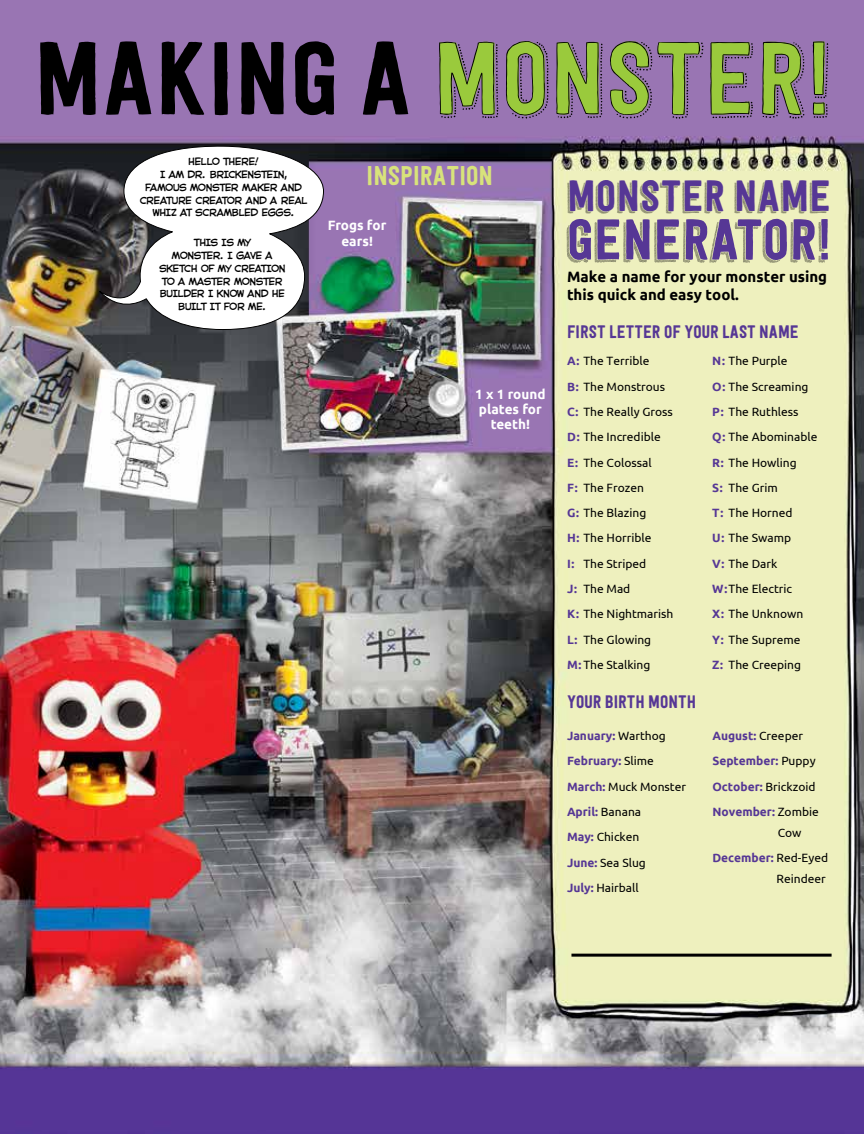
<style>
.page{position:relative;width:864px;height:1134px;background:#fff}
.page>*{position:absolute;margin:0;border:0;box-sizing:border-box;transform-origin:0 0}
.t1{font:102.45px "Festivo LC Outline Dots Final";letter-spacing:.01em;color:#000}
.t2{font:56.85px "Festivo LC Basic Final";letter-spacing:.01em;color:#563795}
.t3{font:43.5px "Festivo LC Basic Final";letter-spacing:.01em;color:#563795}
.t4{font:27px "Festivo LC Basic Final";color:#d8e37b}
.t5{font:18px "Festivo LC Basic Final";color:#563795}
.t6{font:700 15px/18px "Ubuntu";color:#000}
.t7{font:700 13.5px/15px "Ubuntu";color:#fff;text-align:center}
.t8{font:12px/25.3px "Ubuntu";color:#000}
.t9{font:700 12px/25.3px "Ubuntu";color:#563795}
.t10{font:9px/12.8px "CC Astro City Int Regular Final";letter-spacing:-.035em;color:#000;text-align:center}
.s1{font-family:"Festivo LC Basic Final"}
.s2{font-weight:700;color:#563795}
.s3{font-weight:400;color:#000}
</style>
<div class="page">
<img style="left:0;top:0;width:864px;height:1134px">
<svg style="left:99px;top:145px;width:225px;height:185px"></svg>
<hr style="left:571px;top:954px;width:261px;height:3px;background:#000">
<h1 class="t1" style="left:34px;top:16px;width:798px"><span class="s1">MAKING A</span> MONSTER!</h1>
<p class="t10" style="left:140px;top:155px;width:170px">HELLO THERE!<br>I AM DR. BRICKENSTEIN,<br>FAMOUS MONSTER MAKER AND<br>CREATURE CREATOR AND A REAL<br>WHIZ AT SCRAMBLED EGGS.</p>
<p class="t10" style="left:159px;top:236px;width:128px">THIS IS MY<br>MONSTER. I GAVE A<br>SKETCH OF MY CREATION<br>TO A MASTER MONSTER<br>BUILDER I KNOW AND HE<br>BUILT IT FOR ME.</p>
<h3 class="t4" style="left:367px;top:159px;width:128px">INSPIRATION</h3>
<h3 class="t3" style="left:567px;top:170px;width:266px">MONSTER NAME</h3>
<h2 class="t2" style="left:567px;top:205px;width:266px">GENERATOR!</h2>
<p class="t7" style="left:328px;top:216px;width:60px;line-height:16.5px">Frogs for ears!</p>
<p class="t6" style="left:567px;top:267px;width:262px">Make a name for your monster using this quick and easy tool.</p>
<h3 class="t5" style="left:567px;top:321px;width:233px">FIRST LETTER OF YOUR LAST NAME</h3>
<p class="t7" style="left:475px;top:387px;width:72px">1 x 1 round plates for teeth!</p>
<p class="t8" style="left:567px;top:348px;width:108px"><span class="s2">A:</span> The Terrible<br><span class="s2">B:</span> The Monstrous<br><span class="s2">C:</span> The Really Gross<br><span class="s2">D:</span> The Incredible<br><span class="s2">E:</span> The Colossal<br><span class="s2">F:</span> The Frozen<br><span class="s2">G:</span> The Blazing<br><span class="s2">H:</span> The Horrible<br><span class="s2">I:</span> The Striped<br><span class="s2">J:</span> The Mad<br><span class="s2">K:</span> The Nightmarish<br><span class="s2">L:</span> The Glowing<br><span class="s2">M:</span> The Stalking</p>
<p class="t8" style="left:712px;top:348px;width:107px"><span class="s2">N:</span> The Purple<br><span class="s2">O:</span> The Screaming<br><span class="s2">P:</span> The Ruthless<br><span class="s2">Q:</span> The Abominable<br><span class="s2">R:</span> The Howling<br><span class="s2">S:</span> The Grim<br><span class="s2">T:</span> The Horned<br><span class="s2">U:</span> The Swamp<br><span class="s2">V:</span> The Dark<br><span class="s2">W:</span>The Electric<br><span class="s2">X:</span> The Unknown<br><span class="s2">Y:</span> The Supreme<br><span class="s2">Z:</span> The Creeping</p>
<h3 class="t5" style="left:567px;top:691px;width:131px">YOUR BIRTH MONTH</h3>
<p class="t8" style="left:567px;top:723px;width:121px"><span class="s2">January:</span> Warthog<br><span class="s2">February:</span> Slime<br><span class="s2">March:</span> Muck Monster<br><span class="s2">April:</span> Banana<br><span class="s2">May:</span> Chicken<br><span class="s2">June:</span> Sea Slug<br><span class="s2">July:</span> Hairball</p>
<p class="t9" style="left:712px;top:723px;width:108px">August: <span class="s3">Creeper<br></span>September: <span class="s3">Puppy<br></span>October: <span class="s3">Brickzoid<br></span>November: <span class="s3">Zombie</span></p>
<p class="t8" style="left:712px;top:820px;width:117px;text-indent:65px">Cow<br><span class="s2">December:</span> Red-Eyed</p>
<p class="t8" style="left:777px;top:866px;width:51px">Reindeer</p>
</div>
